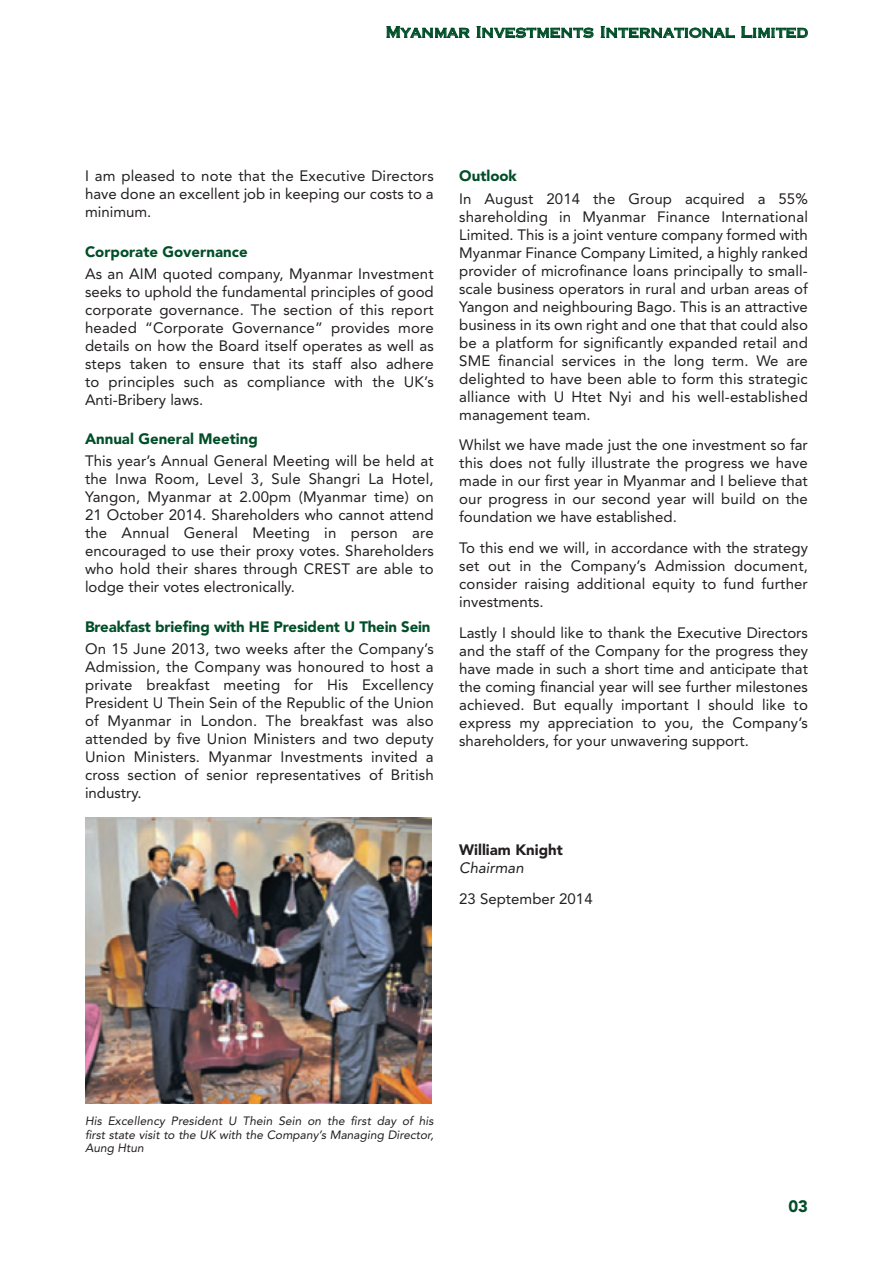
<style>
.page{position:relative;width:893px;height:1263px;background:#fff}
.page>*{position:absolute;margin:0;border:0;box-sizing:border-box;transform-origin:0 0}
.t1{font:900 16.5px "Avenir";color:#004e28}
.t2{font:15px/18px "Avenir LT Std";color:#231f20;text-align:justify}
.t3{font:900 15px "Avenir LT Std";color:#004e28}
.t4{font:15px "Copperplate Gothic Std 31 AB";letter-spacing:.005em;color:#004e28}
.t5{font:900 15px "Avenir LT Std";color:#231f20}
.t6{font:italic 15px "Avenir LT Std";color:#231f20}
.t7{font:italic 12px/13.5px "Avenir LT Std";color:#231f20;text-align:justify}
</style>
<div class="page">
<img style="left:85px;top:817px;width:347px;height:287px">
<p class="t4" style="left:386px;top:27px;width:424px">Myanmar Investments International Limited</p>
<p class="t2" style="left:85px;top:168px;width:350px">I am pleased to note that the Executive Directors have done an excellent job in keeping our costs to a minimum.</p>
<p class="t3" style="left:85px;top:245px;width:164px">Corporate Governance</p>
<p class="t2" style="left:85px;top:266px;width:350px">As an AIM quoted company, Myanmar Investment seeks to uphold the fundamental principles of good corporate governance. The section of this report headed “Corporate Governance” provides more details on how the Board itself operates as well as steps taken to ensure that its staff also adhere to principles such as compliance with the UK’s Anti-Bribery laws.</p>
<p class="t3" style="left:85px;top:433px;width:174px">Annual General Meeting</p>
<p class="t2" style="left:85px;top:453px;width:350px">This year’s Annual General Meeting will be held at the Inwa Room, Level 3, Sule Shangri La Hotel, Yangon, Myanmar at 2.00pm (Myanmar time) on 21 October 2014. Shareholders who cannot attend the Annual General Meeting in person are encouraged to use their proxy votes. Shareholders who hold their shares through CREST are able to lodge their votes electronically.</p>
<p class="t3" style="left:85px;top:620px;width:347px">Breakfast briefing with HE President U Thein Sein</p>
<p class="t2" style="left:85px;top:641px;width:350px">On 15 June 2013, two weeks after the Company’s Admission, the Company was honoured to host a private breakfast meeting for His Excellency President U Thein Sein of the Republic of the Union of Myanmar in London. The breakfast was also attended by five Union Ministers and two deputy Union Ministers. Myanmar Investments invited a cross section of senior representatives of British industry.</p>
<p class="t3" style="left:459px;top:170px;width:59px">Outlook</p>
<p class="t2" style="left:459px;top:191px;width:350px">In August 2014 the Group acquired a 55% shareholding in Myanmar Finance International Limited. This is a joint venture company formed with Myanmar Finance Company Limited, a highly ranked provider of microfinance loans principally to small&shy;scale business operators in rural and urban areas of Yangon and neighbouring Bago. This is an attractive business in its own right and one that that could also be a platform for significantly expanded retail and SME financial services in the long term. We are delighted to have been able to form this strategic alliance with U Htet Nyi and his well-established management team.</p>
<p class="t2" style="left:459px;top:437px;width:350px">Whilst we have made just the one investment so far this does not fully illustrate the progress we have made in our first year in Myanmar and I believe that our progress in our second year will build on the foundation we have established.</p>
<p class="t2" style="left:459px;top:540px;width:350px">To this end we will, in accordance with the strategy set out in the Company’s Admission document, consider raising additional equity to fund further investments.</p>
<p class="t2" style="left:459px;top:625px;width:350px">Lastly I should like to thank the Executive Directors and the staff of the Company for the progress they have made in such a short time and anticipate that the coming financial year will see further milestones achieved. But equally important I should like to express my appreciation to you, the Company’s shareholders, for your unwavering support.</p>
<p class="t5" style="left:459px;top:844px;width:105px">William Knight</p>
<p class="t6" style="left:459px;top:862px;width:66px">Chairman</p>
<p class="t2" style="left:459px;top:891px;width:135px">23 September 2014</p>
<p class="t7" style="left:85px;top:1115px;width:350px">His Excellency President U Thein Sein on the first day of his first state visit to the UK with the Company’s Managing Director, Aung Htun</p>
<p class="t1" style="left:788px;top:1196px;width:21px">03</p>
</div>
